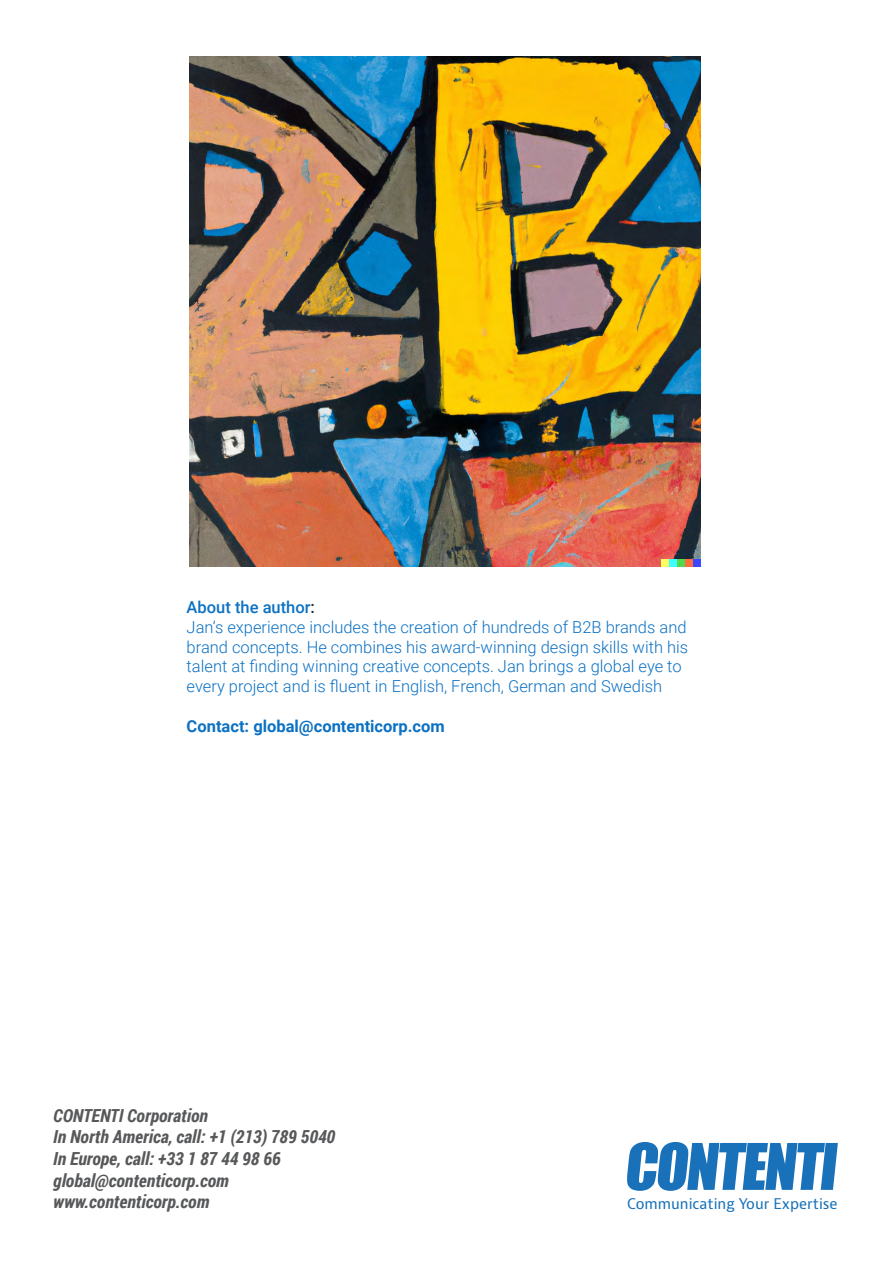
<style>
.page{position:relative;width:893px;height:1263px;background:#fff}
.page>*{position:absolute;margin:0;border:0;box-sizing:border-box;transform-origin:0 0}
.t1{font:italic 700 18px "Roboto Condensed";color:#57585a}
.t2{font:300 16.5px/19.8px "Roboto";color:#0c71c3}
.t3{font:700 16.5px "Roboto";color:#0c71c3}
.t4{font:500 16.5px "Roboto";color:#0c71c3}
.t5{font:14.4px "Bernini Sans";color:#1871b9}
.s1{color:#231f20}
</style>
<div class="page">
<svg style="left:627px;top:1142px;width:211px;height:49px"></svg>
<img style="left:190px;top:56px;width:510px;height:511px">
<p class="t4" style="left:187px;top:595px;width:130px">About the author<span class="s1">:</span></p>
<p class="t2" style="left:187px;top:616px;width:503px">Jan’s experience includes the creation of hundreds of B2B brands and brand concepts. He combines his award-winning design skills with his talent at finding winning creative concepts. Jan brings a global eye to every project and is fluent in English, French, German and Swedish</p>
<p class="t3" style="left:187px;top:714px;width:260px">Contact: global@contenticorp.com</p>
<p class="t1" style="left:53px;top:1103px;width:156px">CONTENTI Corporation</p>
<p class="t1" style="left:53px;top:1124px;width:283px">In North America, call: +1 (213) 789 5040</p>
<p class="t1" style="left:53px;top:1146px;width:229px">In Europe, call: +33 1 87 44 98 66</p>
<p class="t1" style="left:53px;top:1168px;width:177px">global@contenticorp.com</p>
<p class="t1" style="left:53px;top:1189px;width:158px">www.contenticorp.com</p>
<p class="t5" style="left:627px;top:1195px;width:212px">Communicating Your Expertise</p>
</div>
